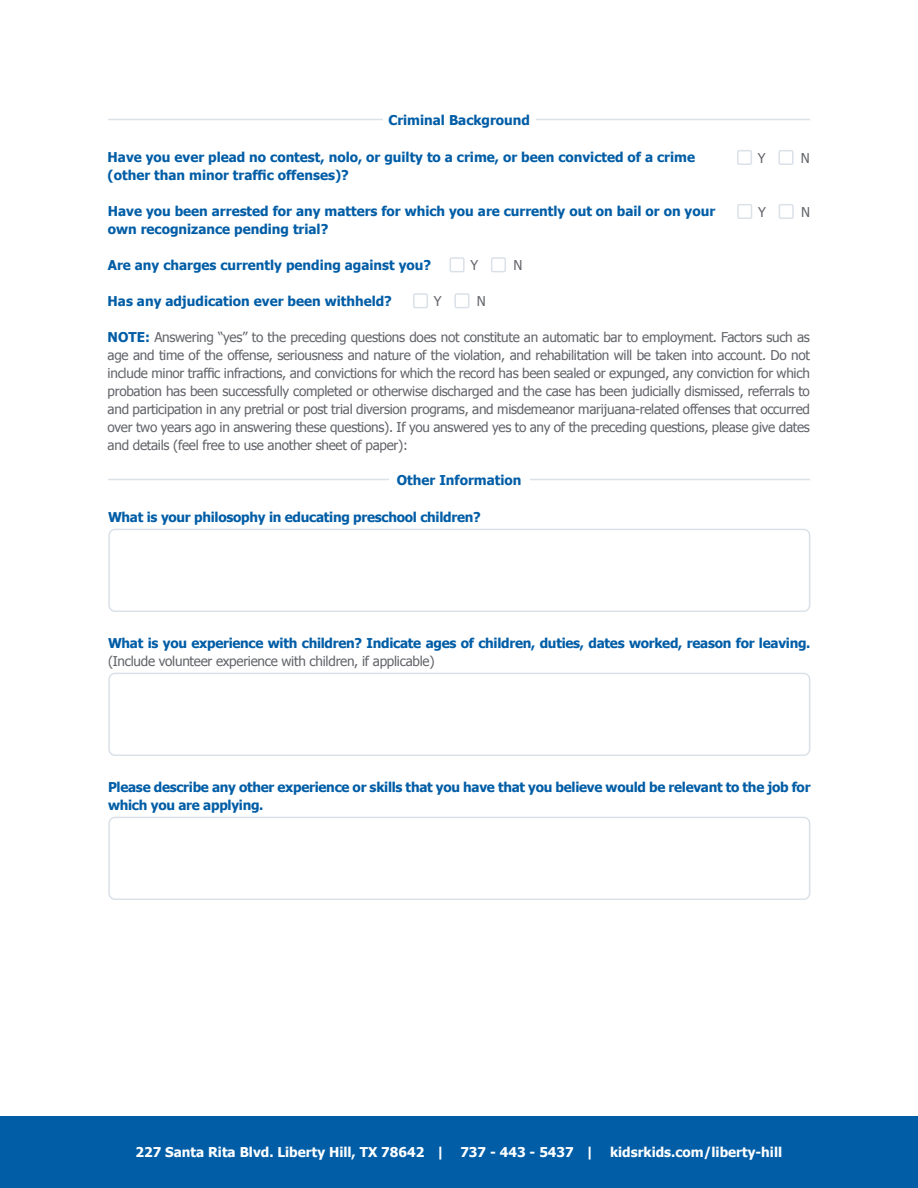
<style>
.page{position:relative;width:918px;height:1188px;background:#fff}
.page>*{position:absolute;margin:0;border:0;box-sizing:border-box;transform-origin:0 0}
.KRK_Paragraph{font:13.5px/18px "Tahoma";letter-spacing:-.02em;color:#63656a;text-align:justify}
.KRK_Paragraph-2{font:700 13.5px/18px "Tahoma";color:#005da6}
.KRK_Paragraph-3{font:700 13.5px/18px "Tahoma";letter-spacing:-.02em;color:#005da6}
.t1{font:700 13.5px "Tahoma";color:#fff}
.s1{font-weight:700;color:#005da6}
.s2{font-weight:400;color:#63656a}
.s3{font-style:inherit}
</style>
<div class="page">
<div style="left:0;top:1117px;width:918px;height:71px;background:#005da6"></div>
<div style="left:737px;top:150px;width:15px;height:15px;border:2px solid #dae1e9"></div>
<div style="left:778px;top:150px;width:16px;height:15px;border:2px solid #dae1e9"></div>
<div style="left:737px;top:204px;width:15px;height:15px;border:2px solid #dae1e9"></div>
<div style="left:779px;top:204px;width:15px;height:15px;border:2px solid #dae1e9"></div>
<div style="left:450px;top:257px;width:15px;height:15px;border:2px solid #dae1e9"></div>
<div style="left:491px;top:257px;width:15px;height:15px;border:2px solid #dae1e9"></div>
<div style="left:413px;top:293px;width:15px;height:15px;border:2px solid #dae1e9"></div>
<div style="left:454px;top:293px;width:16px;height:15px;border:2px solid #dae1e9"></div>
<hr style="left:108px;top:119px;width:702px;height:1px;background:#dae1e9">
<div style="left:383px;top:108px;width:153px;height:23px;background:#fff"></div>
<hr style="left:108px;top:479px;width:702px;height:1px;background:#dae1e9">
<div style="left:389px;top:468px;width:141px;height:23px;background:#fff"></div>
<div style="left:108px;top:529px;width:702px;height:83px;border:2px solid #dae1e9;border-radius:6px"></div>
<div style="left:108px;top:673px;width:702px;height:83px;border:2px solid #dae1e9;border-radius:6px"></div>
<div style="left:108px;top:817px;width:702px;height:83px;border:2px solid #dae1e9;border-radius:6px"></div>
<p class="KRK_Paragraph-2" style="left:388px;top:110px;width:143px">Criminal Background</p>
<p class="KRK_Paragraph-2" style="left:108px;top:147px;width:589px">Have you ever plead no contest, nolo, or guilty to a crime, or been convicted of a crime (other than minor traffic offenses)?</p>
<p class="KRK_Paragraph-2" style="left:108px;top:201px;width:609px">Have you been arrested for any matters for which you are currently out on bail or on your own recognizance pending trial?</p>
<p class="KRK_Paragraph-2" style="left:108px;top:255px;width:325px">Are any charges currently pending against you?</p>
<p class="KRK_Paragraph-2" style="left:108px;top:291px;width:286px">Has any adjudication ever been withheld?</p>
<p class="KRK_Paragraph" style="left:758px;top:148px;width:9px">Y</p>
<p class="KRK_Paragraph" style="left:801px;top:148px;width:11px">N</p>
<p class="KRK_Paragraph" style="left:758px;top:202px;width:9px">Y</p>
<p class="KRK_Paragraph" style="left:801px;top:202px;width:11px">N</p>
<p class="KRK_Paragraph" style="left:470px;top:255px;width:9px">Y</p>
<p class="KRK_Paragraph" style="left:513px;top:255px;width:11px">N</p>
<p class="KRK_Paragraph" style="left:434px;top:291px;width:9px">Y</p>
<p class="KRK_Paragraph" style="left:477px;top:291px;width:11px">N</p>
<p class="KRK_Paragraph" style="left:108px;top:327px;width:704px"><span class="s1">NOTE:</span> Answering “yes” to the preceding questions does not constitute an automatic bar to employment. Factors such as age and time of the offense, seriousness and nature of the violation, and rehabilitation will be taken into account. Do not include minor traffic infractions, and convictions for which the record has been sealed or expunged, any conviction for which probation has been successfully completed or otherwise discharged and the case has been judicially dismissed, referrals to and participation in any pretrial or post trial diversion programs, and misdemeanor marijuana-related offenses that occurred over two years ago in answering these questions). If you answered yes to any of the preceding questions, please give dates and details (feel free to use another sheet of paper):</p>
<p class="KRK_Paragraph-2" style="left:397px;top:470px;width:126px">Other Information</p>
<p class="KRK_Paragraph-3" style="left:108px;top:507px;width:374px">What is your philosophy in educating preschool children?</p>
<p class="KRK_Paragraph-3" style="left:108px;top:633px;width:704px">What is you experience with children? Indicate ages of children, duties, dates worked, reason for leaving. <span class="s2">(Include volunteer experience with children, if applicable)</span></p>
<p class="KRK_Paragraph-3" style="left:108px;top:777px;width:704px">Please describe any other experience or skills that you have that you believe would be relevant to the job for which you are applying.</p>
<p class="t1" style="left:135px;top:1143px;width:648px">227 Santa Rita Blvd. Liberty Hill, TX 78642 | <span class="s3">737 - 443 - 5437</span> | kidsrkids.com/liberty-hill</p>
</div>
